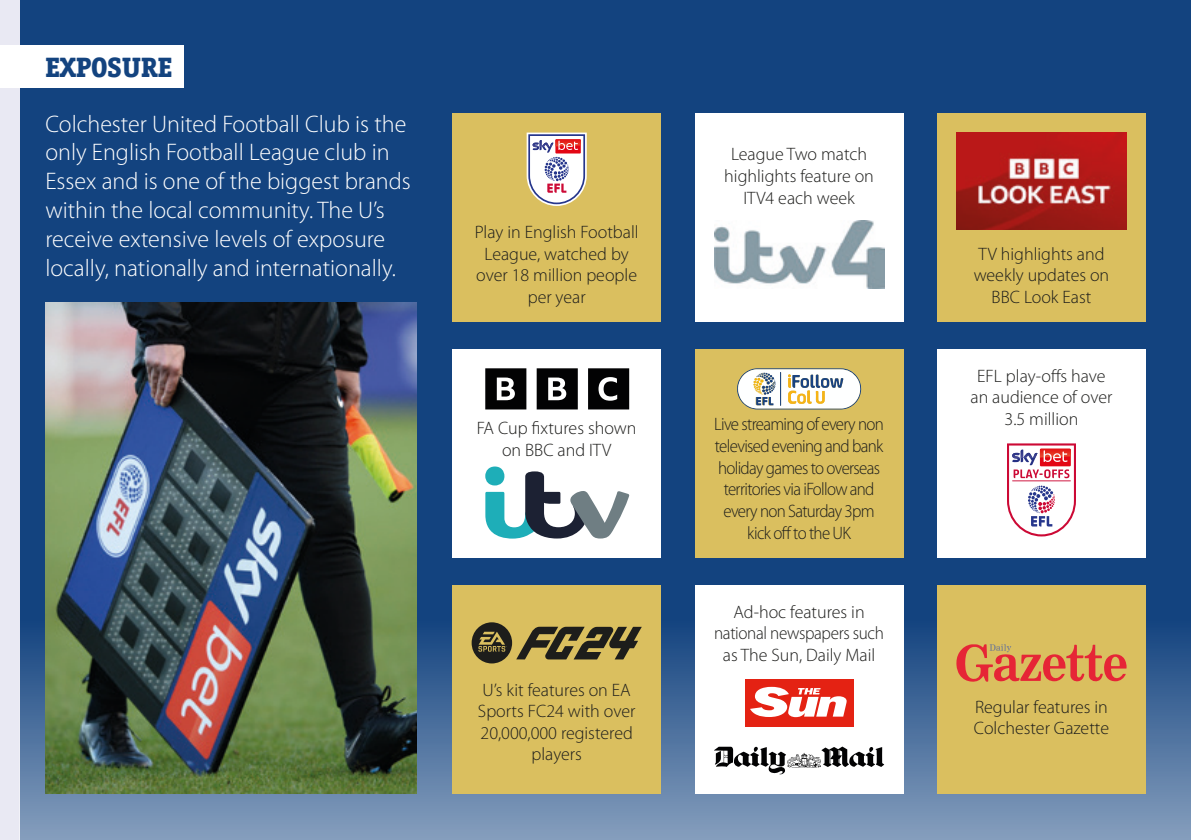
<style>
.page{position:relative;width:1191px;height:840px;background:#fff}
.page>*{position:absolute;margin:0;border:0;box-sizing:border-box;transform-origin:0 0}
.t1{font:800 28px "Officina Ser ITC";color:#13437f}
.t2{font:300 24px/28.8px "Myriad Pro";color:#fff}
.t3{font:300 18px/21.6px "Myriad Pro";color:#1d1d1b;text-align:center}
.t4{font:300 18px/21.6px "Myriad Pro";letter-spacing:-.04em;color:#1d1d1b;text-align:center;scale:.94 1}
</style>
<div class="page">
<div style="left:20px;top:0;width:1171px;height:839px;background:#13437f"></div>
<div style="left:0;top:0;width:20px;height:839px;background:#e9e9f3"></div>
<div style="left:0;top:45px;width:184px;height:43px;background:#fff"></div>
<div style="left:20px;top:618px;width:1171px;height:221px;background:linear-gradient(to bottom,#14437e,#859dbc)"></div>
<div style="left:452px;top:113px;width:209px;height:209px;background:#dabf5f"></div>
<div style="left:695px;top:113px;width:208px;height:209px;background:#fff"></div>
<div style="left:937px;top:113px;width:208px;height:209px;background:#dabf5f"></div>
<div style="left:452px;top:349px;width:209px;height:208px;background:#fff"></div>
<div style="left:695px;top:349px;width:208px;height:208px;background:#dabf5f"></div>
<div style="left:937px;top:349px;width:208px;height:208px;background:#fff"></div>
<div style="left:452px;top:584px;width:209px;height:209px;background:#dabf5f"></div>
<div style="left:695px;top:584px;width:208px;height:209px;background:#fff"></div>
<div style="left:937px;top:584px;width:208px;height:209px;background:#dabf5f"></div>
<svg style="left:526px;top:132px;width:61px;height:74px;background:#d5c2c6"></svg>
<img style="left:714px;top:220px;width:170px;height:68px">
<img style="left:956px;top:132px;width:170px;height:98px">
<svg style="left:737px;top:368px;width:124px;height:41px;background:#d7d7cb"></svg>
<img style="left:45px;top:303px;width:371px;height:490px">
<svg style="left:1007px;top:443px;width:69px;height:94px"></svg>
<svg style="left:714px;top:746px;width:170px;height:28px"></svg>
<div style="left:744px;top:679px;width:109px;height:47px;background:#e42213"></div>
<svg style="left:750px;top:686px;width:96px;height:30px"></svg>
<svg style="left:956px;top:644px;width:170px;height:38px"></svg>
<svg style="left:485px;top:368px;width:144px;height:41px"></svg>
<svg style="left:485px;top:466px;width:19px;height:19px"></svg>
<svg style="left:485px;top:471px;width:144px;height:67px"></svg>
<svg style="left:471px;top:622px;width:171px;height:41px"></svg>
<p class="t1" style="left:45px;top:50px;width:129px">EXPOSURE</p>
<p class="t2" style="left:45px;top:109px;width:367px">Colchester United Football Club is the only English Football League club in Essex and is one of the biggest brands within the local community. The U’s receive extensive levels of exposure locally, nationally and internationally.</p>
<p class="t3" style="left:475px;top:221px;width:165px">Play in English Football<br>League, watched by over 18 million people per year</p>
<p class="t3" style="left:477px;top:417px;width:161px">FA Cup fixtures shown on BBC and ITV</p>
<p class="t3" style="left:478px;top:678px;width:159px">U’s kit features on EA<br>Sports FC24 with over<br>20,000,000 registered players</p>
<p class="t3" style="left:724px;top:144px;width:151px">League Two match highlights feature on<br>ITV4 each week</p>
<p class="t4" style="left:714px;top:413px;width:182px">Live streaming of every non televised evening and bank holiday games to overseas territories via iFollow and every non Saturday 3pm kick off to the UK</p>
<p class="t3" style="left:714px;top:600px;width:171px">Ad-hoc features in national newspapers such as The Sun, Daily Mail</p>
<p class="t3" style="left:973px;top:243px;width:137px">TV highlights and weekly updates on<br>BBC Look East</p>
<p class="t3" style="left:970px;top:365px;width:143px">EFL play-offs have an audience of over<br>3.5 million</p>
<p class="t3" style="left:973px;top:695px;width:137px;text-align:left">Regular features in<br>Colchester Gazette</p>
</div>
